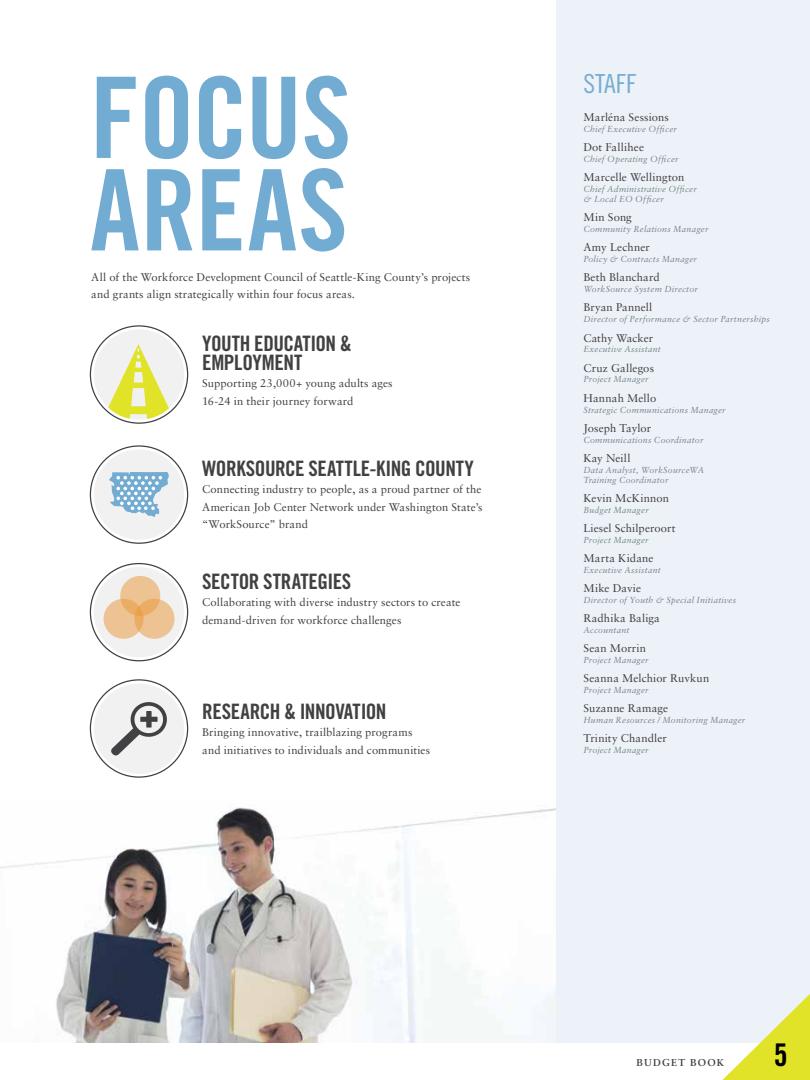
<style>
.page{position:relative;width:810px;height:1080px;background:#fff}
.page>*{position:absolute;margin:0;border:0;box-sizing:border-box;transform-origin:0 0}
.t1{font:112.5px/92.5px "Trade Gothic Bold Cond Twenty";letter-spacing:-.005em;color:#73acd2}
.t2{font:31.25px "Trade Gothic Bold Cond Twenty";color:#000}
.t3{font:26.25px "Trade Gothic Cond Eighteen";color:#73acd2}
.t4{font:21.25px/18.8px "Trade Gothic Bold Cond Twenty";letter-spacing:-.02em;color:#414042}
.t5{font:11.25px/17.5px "Sabon";letter-spacing:.01em;color:#414042}
.t6{font:700 10px "Sabon";letter-spacing:.11em;color:#414042}
.t7{font:italic 8.75px/10px "Sabon";letter-spacing:.025em;color:#78848b}
</style>
<div class="page">
<img style="left:0;top:805px;width:556px;height:238px">
<div style="left:556px;top:0;width:254px;height:1043px;background:#edf2f8"></div>
<div style="left:94px;top:449px;width:90px;height:91px;background:#f1f1f2;border-radius:50%"></div>
<div style="left:94px;top:567px;width:90px;height:90px;background:#f1f1f2;border-radius:50%"></div>
<div style="left:94px;top:329px;width:90px;height:91px;background:#f1f1f2;border-radius:50%"></div>
<svg style="left:100px;top:344px;width:77px;height:76px"></svg>
<div style="left:94px;top:684px;width:90px;height:90px;background:#f1f1f2;border-radius:50%"></div>
<svg style="left:111px;top:702px;width:56px;height:54px"></svg>
<svg style="left:109px;top:472px;width:60px;height:45px"></svg>
<div style="left:120px;top:576px;width:40px;height:40px;background:#edc393;border-radius:50%"></div>
<svg style="left:104px;top:599px;width:40px;height:40px"></svg>
<svg style="left:134px;top:599px;width:41px;height:40px"></svg>
<svg style="left:722px;top:994px;width:88px;height:86px"></svg>
<h1 class="t1" style="left:90px;top:71px;width:263px">FOCUS<br>AREAS</h1>
<p class="t5" style="left:91px;top:268px;width:380px">All of the Workforce Development Council of Seattle-King County’s projects and grants align strategically within four focus areas.</p>
<h3 class="t4" style="left:202px;top:334px;width:151px">YOUTH EDUCATION &amp;<br>EMPLOYMENT</h3>
<p class="t5" style="left:202px;top:374px;width:192px">Supporting 23,000+ young adults ages<br>16-24 in their journey forward</p>
<h3 class="t4" style="left:202px;top:459px;width:273px">WORKSOURCE SEATTLE-KING COUNTY</h3>
<p class="t5" style="left:202px;top:480px;width:282px;text-align:justify">Connecting industry to people, as a proud partner of the American Job Center Network under Washington State’s “WorkSource” brand</p>
<h3 class="t4" style="left:202px;top:572px;width:151px">SECTOR STRATEGIES</h3>
<p class="t5" style="left:202px;top:594px;width:260px">Collaborating with diverse industry sectors to create demand-driven for workforce challenges</p>
<h3 class="t4" style="left:202px;top:701px;width:186px">RESEARCH &amp; INNOVATION</h3>
<p class="t5" style="left:202px;top:723px;width:230px">Bringing innovative, trailblazing programs and initiatives to individuals and communities</p>
<h3 class="t3" style="left:583px;top:68px;width:54px">STAFF</h3>
<p class="t5" style="left:583px;top:108px;width:87px">Marléna Sessions</p>
<p class="t7" style="left:583px;top:124px;width:95px">Chief Executive Officer</p>
<p class="t5" style="left:583px;top:138px;width:62px">Dot Fallihee</p>
<p class="t7" style="left:583px;top:154px;width:97px">Chief Operating Officer</p>
<p class="t5" style="left:583px;top:169px;width:103px">Marcelle Wellington</p>
<p class="t7" style="left:583px;top:184px;width:115px">Chief Administrative Officer &amp; Local EO Officer</p>
<p class="t5" style="left:583px;top:209px;width:50px">Min Song</p>
<p class="t7" style="left:583px;top:224px;width:127px">Community Relations Manager</p>
<p class="t5" style="left:583px;top:239px;width:68px">Amy Lechner</p>
<p class="t7" style="left:583px;top:254px;width:115px">Policy &amp; Contracts Manager</p>
<p class="t5" style="left:583px;top:269px;width:78px">Beth Blanchard</p>
<p class="t7" style="left:583px;top:284px;width:116px">WorkSource System Director</p>
<p class="t5" style="left:583px;top:299px;width:71px">Bryan Pannell</p>
<p class="t7" style="left:583px;top:314px;width:188px">Director of Performance &amp; Sector Partnerships</p>
<p class="t5" style="left:583px;top:329px;width:71px">Cathy Wacker</p>
<p class="t7" style="left:583px;top:344px;width:79px">Executive Assistant</p>
<p class="t5" style="left:583px;top:359px;width:72px">Cruz Gallegos</p>
<p class="t7" style="left:583px;top:374px;width:67px">Project Manager</p>
<p class="t5" style="left:583px;top:389px;width:74px">Hannah Mello</p>
<p class="t7" style="left:583px;top:404px;width:144px">Strategic Communications Manager</p>
<p class="t5" style="left:583px;top:419px;width:69px">Joseph Taylor</p>
<p class="t7" style="left:583px;top:435px;width:122px">Communications Coordinator</p>
<p class="t5" style="left:583px;top:449px;width:49px">Kay Neill</p>
<p class="t7" style="left:583px;top:465px;width:122px">Data Analyst, WorkSourceWA<br>Training Coordinator</p>
<p class="t5" style="left:583px;top:489px;width:87px">Kevin McKinnon</p>
<p class="t7" style="left:583px;top:505px;width:67px">Budget Manager</p>
<p class="t5" style="left:583px;top:519px;width:94px">Liesel Schilperoort</p>
<p class="t7" style="left:583px;top:535px;width:67px">Project Manager</p>
<p class="t5" style="left:583px;top:549px;width:72px">Marta Kidane</p>
<p class="t7" style="left:583px;top:565px;width:79px">Executive Assistant</p>
<p class="t5" style="left:583px;top:579px;width:59px">Mike Davie</p>
<p class="t7" style="left:583px;top:595px;width:154px">Director of Youth &amp; Special Initiatives</p>
<p class="t5" style="left:583px;top:609px;width:78px">Radhika Baliga</p>
<p class="t7" style="left:583px;top:625px;width:48px">Accountant</p>
<p class="t5" style="left:583px;top:639px;width:64px">Sean Morrin</p>
<p class="t7" style="left:583px;top:655px;width:67px">Project Manager</p>
<p class="t5" style="left:583px;top:669px;width:127px">Seanna Melchior Ruvkun</p>
<p class="t7" style="left:583px;top:685px;width:67px">Project Manager</p>
<p class="t5" style="left:583px;top:699px;width:86px">Suzanne Ramage</p>
<p class="t7" style="left:583px;top:715px;width:163px">Human Resources / Monitoring Manager</p>
<p class="t5" style="left:583px;top:729px;width:85px">Trinity Chandler</p>
<p class="t7" style="left:583px;top:745px;width:67px">Project Manager</p>
<p class="t6" style="left:636px;top:1056px;width:89px">BUDGET BOOK</p>
<h2 class="t2" style="left:774px;top:1036px;width:15px">5</h2>
</div>
